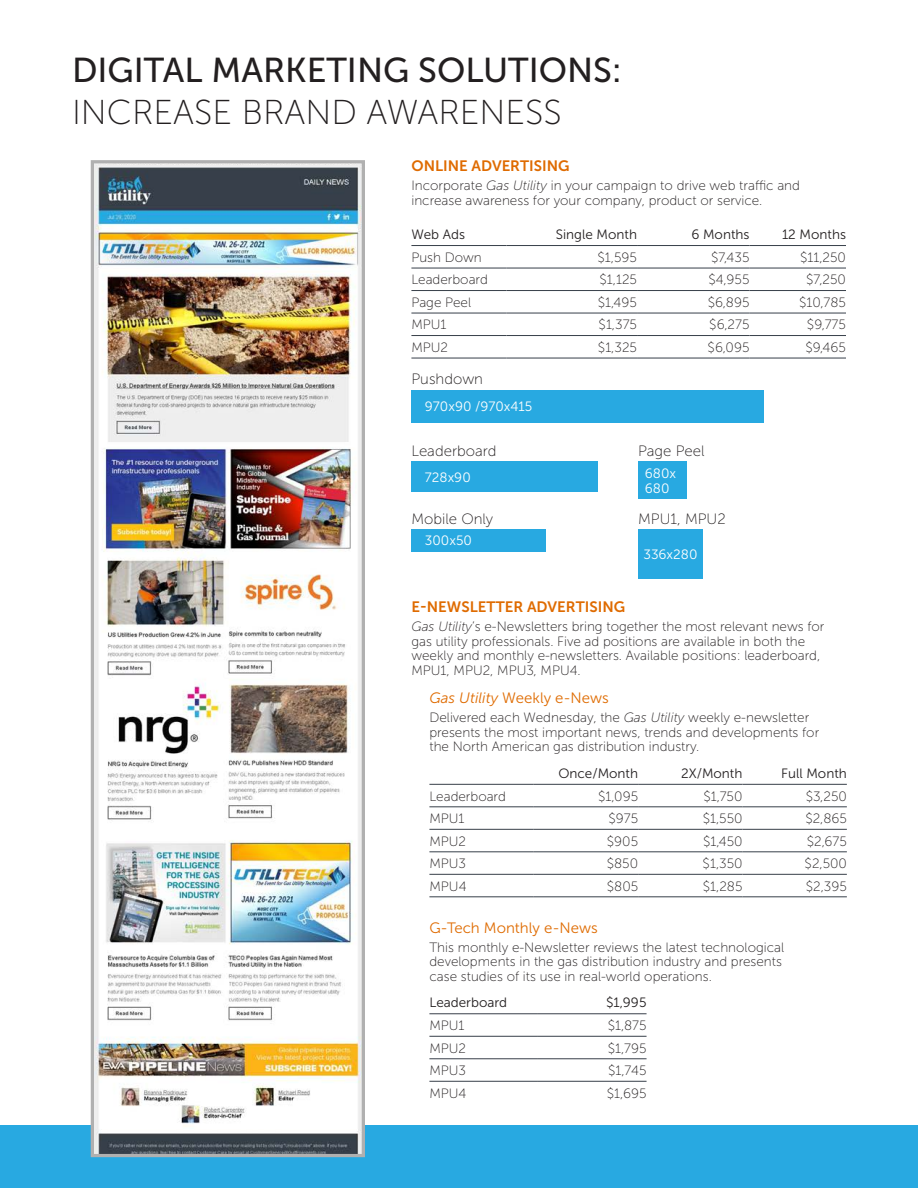
<style>
.page{position:relative;width:918px;height:1188px;background:#fff}
.page>*{position:absolute;margin:0;border:0;box-sizing:border-box;transform-origin:0 0}
.t1{font:34.5px "Museo Sans 500";color:#231f20}
.t2{font:34.5px "Museo Sans 100";color:#231f20}
._2020_WO_Body_Copy{font:15px "Museo Sans 100";color:#231f20}
.t3{font:15px "Museo Sans 300";color:#df6b01}
.t4{font:15px "Museo Sans 700";color:#df6b01}
.t5{font:13.5px/14.5px "Museo Sans 100";color:#231f20}
.t6{font:13.5px "Museo Sans 300";color:#231f20}
.t7{font:13.5px "Museo Sans 300";color:#fff}
.s1{font-style:italic}
</style>
<div class="page">
<div style="left:0;top:1125px;width:918px;height:63px;background:#28a9e1"></div>
<img style="left:95px;top:164px;width:266px;height:989px">
<div style="left:91px;top:160px;width:274px;height:997px;border:3px solid #b0b0b0"></div>
<hr style="left:411px;top:268px;width:96px;height:1px;background:#373f49">
<hr style="left:507px;top:268px;width:130px;height:1px;background:#373f49">
<hr style="left:637px;top:268px;width:113px;height:1px;background:#373f49">
<hr style="left:750px;top:268px;width:96px;height:1px;background:#373f49">
<hr style="left:411px;top:290px;width:96px;height:1px;background:#373f49">
<hr style="left:507px;top:290px;width:130px;height:1px;background:#373f49">
<hr style="left:637px;top:290px;width:113px;height:1px;background:#373f49">
<hr style="left:750px;top:290px;width:96px;height:1px;background:#373f49">
<hr style="left:411px;top:313px;width:96px;height:1px;background:#373f49">
<hr style="left:507px;top:313px;width:130px;height:1px;background:#373f49">
<hr style="left:637px;top:313px;width:113px;height:1px;background:#373f49">
<hr style="left:750px;top:313px;width:96px;height:1px;background:#373f49">
<hr style="left:411px;top:335px;width:96px;height:1px;background:#373f49">
<hr style="left:507px;top:335px;width:130px;height:1px;background:#373f49">
<hr style="left:637px;top:335px;width:113px;height:1px;background:#373f49">
<hr style="left:750px;top:335px;width:96px;height:1px;background:#373f49">
<hr style="left:411px;top:358px;width:96px;height:1px;background:#373f49">
<hr style="left:507px;top:358px;width:130px;height:1px;background:#373f49">
<hr style="left:637px;top:358px;width:113px;height:1px;background:#373f49">
<hr style="left:750px;top:358px;width:96px;height:1px;background:#373f49">
<hr style="left:411px;top:245px;width:96px;height:1px;background:#373f49">
<hr style="left:507px;top:245px;width:130px;height:1px;background:#373f49">
<hr style="left:637px;top:245px;width:113px;height:1px;background:#373f49">
<hr style="left:750px;top:245px;width:96px;height:1px;background:#373f49">
<div style="left:411px;top:390px;width:353px;height:33px;background:#28a9e1"></div>
<div style="left:638px;top:461px;width:49px;height:38px;background:#28a9e1"></div>
<div style="left:411px;top:461px;width:187px;height:31px;background:#28a9e1"></div>
<div style="left:638px;top:529px;width:65px;height:50px;background:#28a9e1"></div>
<div style="left:411px;top:529px;width:135px;height:22px;background:#28a9e1"></div>
<hr style="left:429px;top:806px;width:105px;height:1px;background:#373f49">
<hr style="left:534px;top:806px;width:104px;height:1px;background:#373f49">
<hr style="left:638px;top:806px;width:105px;height:1px;background:#373f49">
<hr style="left:743px;top:806px;width:104px;height:1px;background:#373f49">
<hr style="left:429px;top:829px;width:105px;height:1px;background:#373f49">
<hr style="left:534px;top:829px;width:104px;height:1px;background:#373f49">
<hr style="left:638px;top:829px;width:105px;height:1px;background:#373f49">
<hr style="left:743px;top:829px;width:104px;height:1px;background:#373f49">
<hr style="left:429px;top:851px;width:105px;height:1px;background:#373f49">
<hr style="left:534px;top:851px;width:104px;height:1px;background:#373f49">
<hr style="left:638px;top:851px;width:105px;height:1px;background:#373f49">
<hr style="left:743px;top:851px;width:104px;height:1px;background:#373f49">
<hr style="left:429px;top:874px;width:105px;height:1px;background:#373f49">
<hr style="left:534px;top:874px;width:104px;height:1px;background:#373f49">
<hr style="left:638px;top:874px;width:105px;height:1px;background:#373f49">
<hr style="left:743px;top:874px;width:104px;height:1px;background:#373f49">
<hr style="left:429px;top:896px;width:105px;height:1px;background:#373f49">
<hr style="left:534px;top:896px;width:104px;height:1px;background:#373f49">
<hr style="left:638px;top:896px;width:105px;height:1px;background:#373f49">
<hr style="left:743px;top:896px;width:104px;height:1px;background:#373f49">
<hr style="left:429px;top:784px;width:105px;height:1px;background:#373f49">
<hr style="left:534px;top:784px;width:104px;height:1px;background:#373f49">
<hr style="left:638px;top:784px;width:105px;height:1px;background:#373f49">
<hr style="left:743px;top:784px;width:104px;height:1px;background:#373f49">
<hr style="left:429px;top:1036px;width:109px;height:1px;background:#373f49">
<hr style="left:538px;top:1036px;width:109px;height:1px;background:#373f49">
<hr style="left:429px;top:1058px;width:109px;height:1px;background:#373f49">
<hr style="left:538px;top:1058px;width:109px;height:1px;background:#373f49">
<hr style="left:429px;top:1081px;width:109px;height:1px;background:#373f49">
<hr style="left:538px;top:1081px;width:109px;height:1px;background:#373f49">
<hr style="left:429px;top:1013px;width:109px;height:1px;background:#373f49">
<hr style="left:538px;top:1013px;width:109px;height:1px;background:#373f49">
<p class="t1" style="left:72px;top:52px;width:551px">DIGITAL MARKETING SOLUTIONS:</p>
<p class="t2" style="left:72px;top:94px;width:491px">INCREASE BRAND AWARENESS</p>
<p class="t4" style="left:411px;top:158px;width:160px">ONLINE ADVERTISING</p>
<p class="t5" style="left:411px;top:179px;width:390px">Incorporate <span class="s1">Gas Utility</span> in your campaign to drive web traffic and increase awareness for your company, product or service.</p>
<p class="t6" style="left:411px;top:227px;width:55px">Web Ads</p>
<p class="t6" style="left:556px;top:227px;width:83px">Single Month</p>
<p class="t6" style="left:691px;top:227px;width:60px">6 Months</p>
<p class="t6" style="left:782px;top:227px;width:65px">12 Months</p>
<p class="t5" style="left:411px;top:250px;width:72px">Push Down</p>
<p class="t5" style="left:598px;top:250px;width:41px">$1,595</p>
<p class="t5" style="left:711px;top:250px;width:40px">$7,435</p>
<p class="t5" style="left:800px;top:250px;width:47px">$11,250</p>
<p class="t5" style="left:411px;top:273px;width:78px">Leaderboard</p>
<p class="t5" style="left:599px;top:273px;width:39px">$1,125</p>
<p class="t5" style="left:709px;top:273px;width:42px">$4,955</p>
<p class="t5" style="left:806px;top:273px;width:41px">$7,250</p>
<p class="t5" style="left:411px;top:295px;width:61px">Page Peel</p>
<p class="t5" style="left:598px;top:295px;width:41px">$1,495</p>
<p class="t5" style="left:708px;top:295px;width:43px">$6,895</p>
<p class="t5" style="left:799px;top:295px;width:48px">$10,785</p>
<p class="t5" style="left:411px;top:318px;width:37px">MPU1</p>
<p class="t5" style="left:599px;top:318px;width:40px">$1,375</p>
<p class="t5" style="left:709px;top:318px;width:42px">$6,275</p>
<p class="t5" style="left:807px;top:318px;width:40px">$9,775</p>
<p class="t5" style="left:411px;top:340px;width:38px">MPU2</p>
<p class="t5" style="left:598px;top:340px;width:41px">$1,325</p>
<p class="t5" style="left:708px;top:340px;width:43px">$6,095</p>
<p class="t5" style="left:805px;top:340px;width:42px">$9,465</p>
<p class="_2020_WO_Body_Copy" style="left:411px;top:371px;width:73px">Pushdown</p>
<p class="t7" style="left:425px;top:399px;width:109px">970x90 /970x415</p>
<p class="_2020_WO_Body_Copy" style="left:411px;top:443px;width:86px">Leaderboard</p>
<p class="_2020_WO_Body_Copy" style="left:638px;top:443px;width:68px">Page Peel</p>
<p class="t7" style="left:425px;top:470px;width:47px">728x90</p>
<p class="t7" style="left:645px;top:466px;width:33px">680x</p>
<p class="t7" style="left:645px;top:481px;width:26px">680</p>
<p class="_2020_WO_Body_Copy" style="left:411px;top:511px;width:83px">Mobile Only</p>
<p class="_2020_WO_Body_Copy" style="left:638px;top:511px;width:89px">MPU1, MPU2</p>
<p class="t7" style="left:425px;top:533px;width:49px">300x50</p>
<p class="t7" style="left:643px;top:547px;width:56px">336x280</p>
<p class="t4" style="left:411px;top:599px;width:215px">E-NEWSLETTER ADVERTISING</p>
<p class="t5" style="left:411px;top:619px;width:415px"><span class="s1">Gas Utility</span>’s e-Newsletters bring together the most relevant news for gas utility professionals. Five ad positions are available in both the weekly and monthly e-newsletters. Available positions: leaderboard, MPU1, MPU2, MPU3, MPU4.</p>
<p class="t3" style="left:429px;top:690px;width:181px"><span class="s1">Gas Utility</span> Weekly e-News</p>
<p class="t5" style="left:429px;top:710px;width:391px">Delivered each Wednesday, the <span class="s1">Gas Utility</span> weekly e-newsletter presents the most important news, trends and developments for the North American gas distribution industry.</p>
<p class="t6" style="left:558px;top:766px;width:81px">Once/Month</p>
<p class="t6" style="left:681px;top:766px;width:63px">2X/Month</p>
<p class="t6" style="left:781px;top:766px;width:67px">Full Month</p>
<p class="t5" style="left:429px;top:789px;width:78px">Leaderboard</p>
<p class="t5" style="left:598px;top:789px;width:42px">$1,095</p>
<p class="t5" style="left:703px;top:789px;width:41px">$1,750</p>
<p class="t5" style="left:806px;top:789px;width:43px">$3,250</p>
<p class="t5" style="left:429px;top:811px;width:37px">MPU1</p>
<p class="t5" style="left:608px;top:811px;width:31px">$975</p>
<p class="t5" style="left:703px;top:811px;width:41px">$1,550</p>
<p class="t5" style="left:805px;top:811px;width:43px">$2,865</p>
<p class="t5" style="left:429px;top:834px;width:38px">MPU2</p>
<p class="t5" style="left:607px;top:834px;width:33px">$905</p>
<p class="t5" style="left:703px;top:834px;width:41px">$1,450</p>
<p class="t5" style="left:807px;top:834px;width:42px">$2,675</p>
<p class="t5" style="left:429px;top:856px;width:38px">MPU3</p>
<p class="t5" style="left:607px;top:856px;width:33px">$850</p>
<p class="t5" style="left:703px;top:856px;width:41px">$1,350</p>
<p class="t5" style="left:805px;top:856px;width:44px">$2,500</p>
<p class="t5" style="left:429px;top:879px;width:39px">MPU4</p>
<p class="t5" style="left:607px;top:879px;width:33px">$805</p>
<p class="t5" style="left:703px;top:879px;width:41px">$1,285</p>
<p class="t5" style="left:806px;top:879px;width:43px">$2,395</p>
<p class="t3" style="left:429px;top:919px;width:170px">G-Tech Monthly e-News</p>
<p class="t5" style="left:429px;top:940px;width:356px">This monthly e-Newsletter reviews the latest technological developments in the gas distribution industry and presents case studies of its use in real-world operations.</p>
<p class="t6" style="left:429px;top:995px;width:79px">Leaderboard</p>
<p class="t6" style="left:606px;top:995px;width:42px">$1,995</p>
<p class="t5" style="left:429px;top:1018px;width:37px">MPU1</p>
<p class="t5" style="left:608px;top:1018px;width:40px">$1,875</p>
<p class="t5" style="left:429px;top:1041px;width:38px">MPU2</p>
<p class="t5" style="left:608px;top:1041px;width:40px">$1,795</p>
<p class="t5" style="left:429px;top:1063px;width:38px">MPU3</p>
<p class="t5" style="left:608px;top:1063px;width:40px">$1,745</p>
<p class="t5" style="left:429px;top:1086px;width:39px">MPU4</p>
<p class="t5" style="left:607px;top:1086px;width:41px">$1,695</p>
</div>
